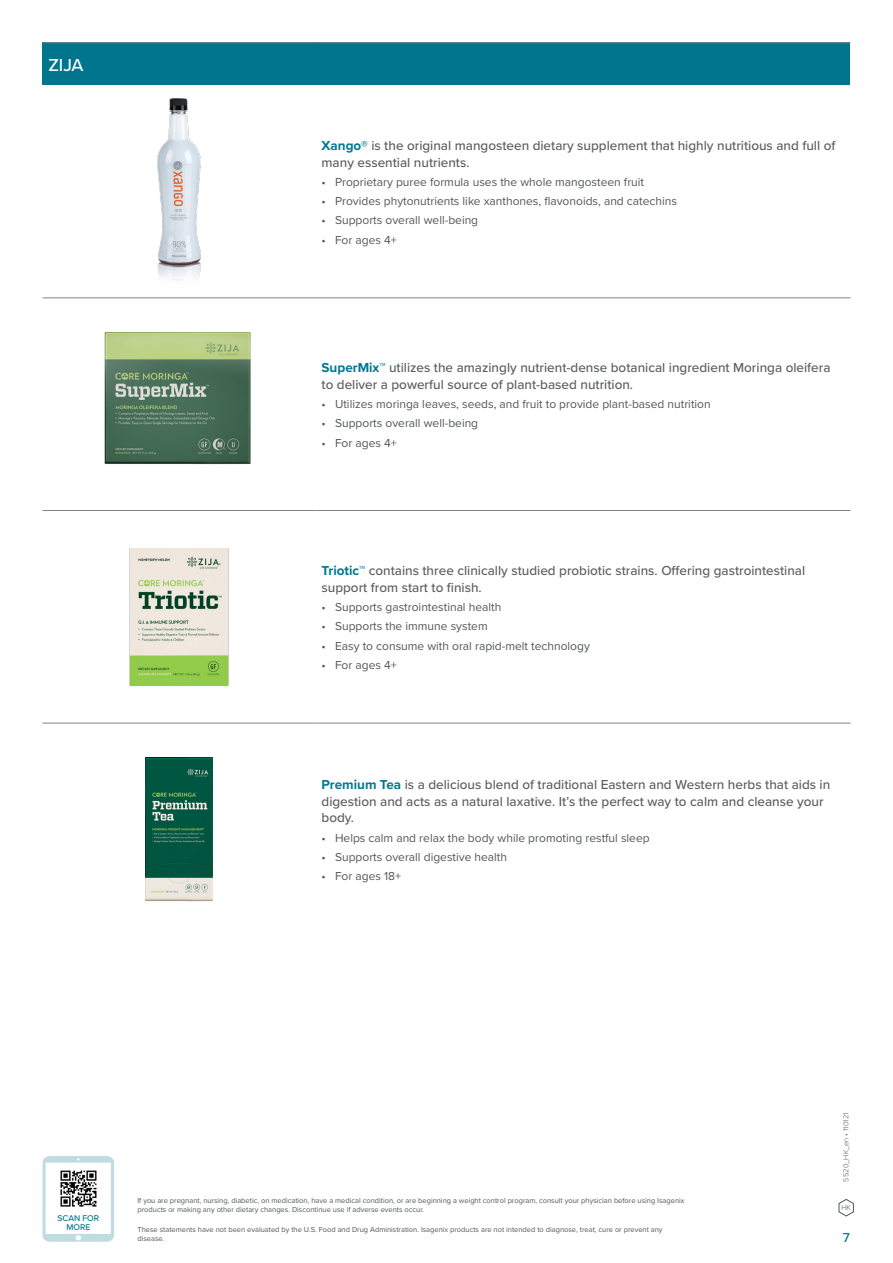
<style>
.page{position:relative;width:893px;height:1263px;background:#fff}
.page>*{position:absolute;margin:0;border:0;box-sizing:border-box;transform-origin:0 0}
.Section_Headers{font:500 18px "Proxima Nova";color:#fff}
.Product_Description{font:500 13.5px/16.5px "Proxima Nova";color:#5a5e61}
.t1{font:500 13.5px "Proxima Nova";color:#00758d}
.t2{font:12px "Proxima Nova";color:#52575a}
.t3{font:500 8.7px/9.3px "Proxima Nova";color:#00758d;text-align:center}
.t4{font:7.5px/9px "Proxima Nova";color:#52575a}
.t5{font:300 7.5px "Proxima Nova";color:#52575a}
.s1{font-weight:700;color:#007991}
</style>
<div class="page">
<svg style="left:839px;top:1199px;width:15px;height:17px"></svg>
<svg style="left:43px;top:1156px;width:71px;height:86px"></svg>
<img style="left:57px;top:1167px;width:43px;height:43px">
<div style="left:43px;top:43px;width:807px;height:42px;background:#00758d"></div>
<hr style="left:43px;top:42px;width:273px;height:1px;background:#808285">
<hr style="left:316px;top:42px;width:534px;height:1px;background:#808285">
<hr style="left:43px;top:298px;width:273px;height:1px;background:#808285">
<hr style="left:316px;top:298px;width:534px;height:1px;background:#808285">
<hr style="left:43px;top:510px;width:273px;height:1px;background:#808285">
<hr style="left:316px;top:510px;width:534px;height:1px;background:#808285">
<hr style="left:43px;top:723px;width:273px;height:1px;background:#808285">
<hr style="left:316px;top:723px;width:534px;height:1px;background:#808285">
<img style="left:158px;top:99px;width:43px;height:199px">
<img style="left:104px;top:332px;width:147px;height:133px">
<img style="left:129px;top:548px;width:100px;height:139px">
<img style="left:145px;top:757px;width:68px;height:145px">
<p class="Section_Headers" style="left:49px;top:52px;width:37px">ZIJA</p>
<p class="Product_Description" style="left:322px;top:137px;width:515px"><span class="s1">Xango®</span> is the original mangosteen dietary supplement that highly nutritious and full of many essential nutrients.</p>
<p class="t2" style="left:322px;top:173px;width:324px">• Proprietary puree formula uses the whole mangosteen fruit</p>
<p class="t2" style="left:322px;top:192px;width:357px">• Provides phytonutrients like xanthones, flavonoids, and catechins</p>
<p class="t2" style="left:322px;top:211px;width:158px">• Supports overall well-being</p>
<p class="t2" style="left:322px;top:231px;width:77px">• For ages 4+</p>
<p class="Product_Description" style="left:322px;top:359px;width:510px"><span class="s1">SuperMix™</span> utilizes the amazingly nutrient-dense botanical ingredient Moringa oleifera to deliver a powerful source of plant-based nutrition.</p>
<p class="t2" style="left:322px;top:395px;width:391px">• Utilizes moringa leaves, seeds, and fruit to provide plant-based nutrition</p>
<p class="t2" style="left:322px;top:414px;width:158px">• Supports overall well-being</p>
<p class="t2" style="left:322px;top:434px;width:77px">• For ages 4+</p>
<p class="Product_Description" style="left:322px;top:562px;width:485px"><span class="s1">Triotic™</span> contains three clinically studied probiotic strains. Offering gastrointestinal support from start to finish.</p>
<p class="t2" style="left:322px;top:598px;width:181px">• Supports gastrointestinal health</p>
<p class="t2" style="left:322px;top:617px;width:168px">• Supports the immune system</p>
<p class="t2" style="left:322px;top:637px;width:270px">• Easy to consume with oral rapid-melt technology</p>
<p class="t2" style="left:322px;top:656px;width:77px">• For ages 4+</p>
<p class="Product_Description" style="left:322px;top:776px;width:510px"><span class="s1">Premium Tea</span> is a delicious blend of traditional Eastern and Western herbs that aids in digestion and acts as a natural laxative. It’s the perfect way to calm and cleanse your body.</p>
<p class="t2" style="left:322px;top:829px;width:330px">• Helps calm and relax the body while promoting restful sleep</p>
<p class="t2" style="left:322px;top:848px;width:187px">• Supports overall digestive health</p>
<p class="t2" style="left:322px;top:867px;width:81px">• For ages 18+</p>
<p class="t3" style="left:57px;top:1213px;width:43px">SCAN FOR<br>MORE</p>
<p class="t4" style="left:137px;top:1195px;width:548px">If you are pregnant, nursing, diabetic, on medication, have a medical condition, or are beginning a weight control program, consult your physician before using Isagenix products or making any other dietary changes. Discontinue use if adverse events occur.</p>
<p class="t4" style="left:137px;top:1224px;width:527px">These statements have not been evaluated by the U.S. Food and Drug Administration. Isagenix products are not intended to diagnose, treat, cure or prevent any disease.</p>
<p class="t5" style="left:840px;top:1181px;width:70px;rotate:-90deg">5520_HK_en • 110121</p>
<p class="t5" style="left:841px;top:1202px;width:11px">HK</p>
<p class="t1" style="left:843px;top:1227px;width:9px">7</p>
</div>
